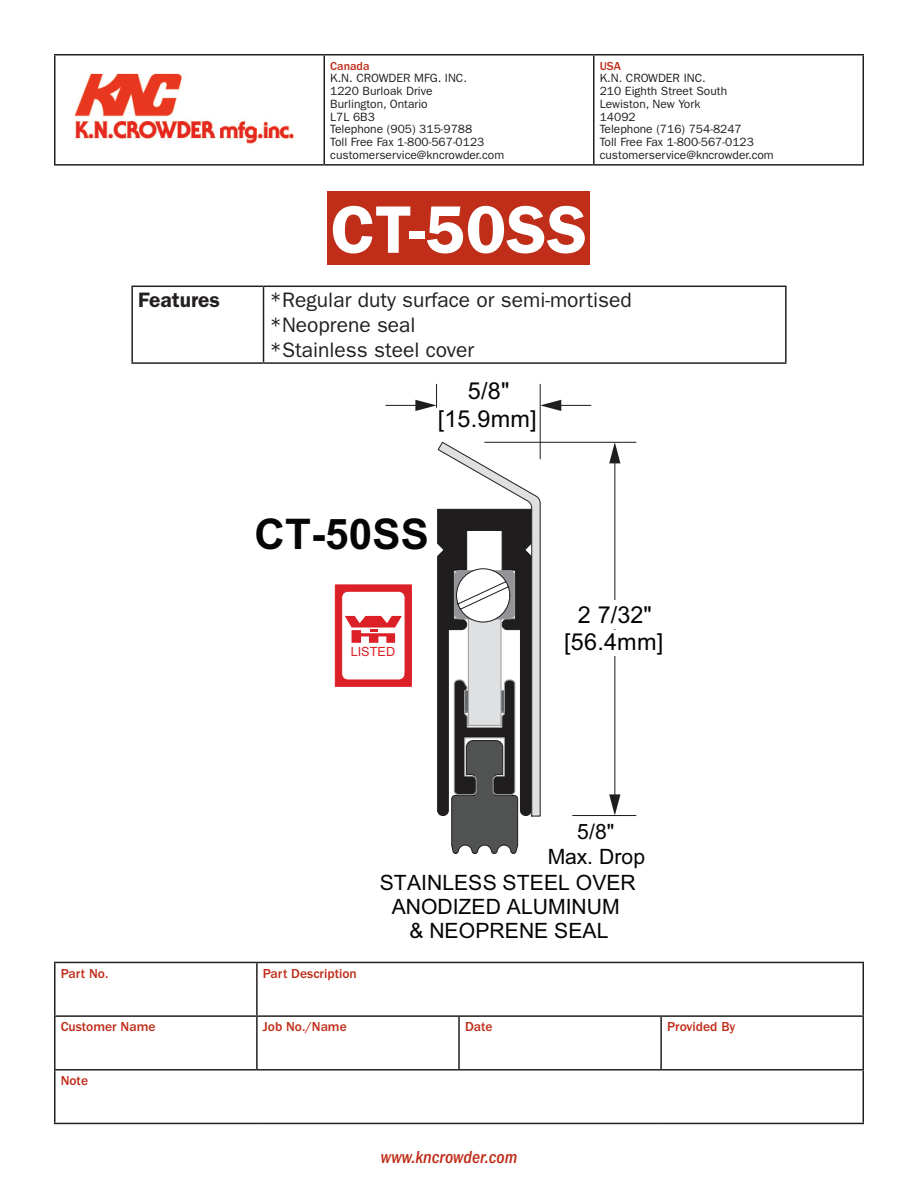
<style>
.page{position:relative;width:918px;height:1188px;background:#fff}
.page>*{position:absolute;margin:0;border:0;box-sizing:border-box;transform-origin:0 0}
.t1{font:600 67.5px "ITC Franklin Gothic Std";color:#fff}
.t2{font:700 42.3px "Arial";letter-spacing:.005em;color:#040504}
.t3{font:23.4px/27px "Arial";letter-spacing:.01em;color:#040504;text-align:center}
.t4{font:21.15px/24.3px "Arial";color:#040504;text-align:center}
.t5{font:21px "ITC Franklin Gothic Std";color:#231f20}
.t6{font:600 21px "ITC Franklin Gothic Std";color:#231f20}
.t7{font:italic 500 condensed 18px "ITC Franklin Gothic Std";color:#c02d19}
.t8{font:500 13.5px "ITC Franklin Gothic Std";color:#c02d19}
.t9{font:12.75px "Arial";color:#dc2027}
.t10{font:12px/12.8px "ITC Franklin Gothic Std";color:#231f20}
.t11{font:500 12px "ITC Franklin Gothic Std";color:#c02d19}
</style>
<div class="page">
<hr style="left:54px;top:962px;width:203px;height:1px;background:#231f20">
<hr style="left:54px;top:963px;width:2px;height:52px;background:#231f20">
<hr style="left:257px;top:962px;width:202px;height:1px;background:#231f20">
<hr style="left:256px;top:963px;width:2px;height:52px;background:#231f20">
<hr style="left:459px;top:962px;width:202px;height:1px;background:#231f20">
<hr style="left:661px;top:962px;width:203px;height:1px;background:#231f20">
<hr style="left:862px;top:963px;width:2px;height:52px;background:#231f20">
<hr style="left:54px;top:1015px;width:203px;height:2px;background:#231f20">
<hr style="left:54px;top:1017px;width:2px;height:52px;background:#231f20">
<hr style="left:257px;top:1015px;width:202px;height:2px;background:#231f20">
<hr style="left:256px;top:1017px;width:2px;height:52px;background:#231f20">
<hr style="left:459px;top:1015px;width:202px;height:2px;background:#231f20">
<hr style="left:458px;top:1017px;width:2px;height:52px;background:#231f20">
<hr style="left:661px;top:1015px;width:203px;height:2px;background:#231f20">
<hr style="left:660px;top:1017px;width:2px;height:52px;background:#231f20">
<hr style="left:862px;top:1017px;width:2px;height:52px;background:#231f20">
<hr style="left:54px;top:1069px;width:203px;height:2px;background:#231f20">
<hr style="left:54px;top:1071px;width:2px;height:52px;background:#231f20">
<hr style="left:257px;top:1069px;width:202px;height:2px;background:#231f20">
<hr style="left:459px;top:1069px;width:202px;height:2px;background:#231f20">
<hr style="left:661px;top:1069px;width:203px;height:2px;background:#231f20">
<hr style="left:862px;top:1071px;width:2px;height:52px;background:#231f20">
<hr style="left:54px;top:1123px;width:203px;height:1px;background:#231f20">
<hr style="left:257px;top:1123px;width:202px;height:1px;background:#231f20">
<hr style="left:459px;top:1123px;width:202px;height:1px;background:#231f20">
<hr style="left:661px;top:1123px;width:203px;height:1px;background:#231f20">
<hr style="left:54px;top:54px;width:270px;height:2px;background:#231f20">
<hr style="left:54px;top:56px;width:2px;height:108px;background:#231f20">
<hr style="left:324px;top:54px;width:270px;height:2px;background:#231f20">
<hr style="left:324px;top:56px;width:1px;height:108px;background:#231f20">
<hr style="left:594px;top:54px;width:270px;height:2px;background:#231f20">
<hr style="left:593px;top:56px;width:1px;height:108px;background:#231f20">
<hr style="left:862px;top:56px;width:2px;height:108px;background:#231f20">
<hr style="left:54px;top:164px;width:270px;height:2px;background:#231f20">
<hr style="left:324px;top:164px;width:270px;height:2px;background:#231f20">
<hr style="left:594px;top:164px;width:270px;height:2px;background:#231f20">
<img style="left:74px;top:73px;width:220px;height:71px">
<div style="left:328px;top:191px;width:262px;height:74px;background:#c02d19"></div>
<hr style="left:131px;top:286px;width:133px;height:1px;background:#231f20">
<hr style="left:131px;top:287px;width:2px;height:75px;background:#231f20">
<hr style="left:264px;top:286px;width:523px;height:1px;background:#231f20">
<hr style="left:263px;top:287px;width:1px;height:75px;background:#231f20">
<hr style="left:785px;top:287px;width:2px;height:75px;background:#231f20">
<hr style="left:131px;top:362px;width:133px;height:2px;background:#231f20">
<hr style="left:264px;top:362px;width:523px;height:2px;background:#231f20">
<svg style="left:335px;top:585px;width:77px;height:102px"></svg>
<svg style="left:437px;top:441px;width:104px;height:413px"></svg>
<hr style="left:540px;top:384px;width:1px;height:75px;background:#201d1e">
<svg style="left:415px;top:384px;width:22px;height:27px"></svg>
<hr style="left:386px;top:405px;width:30px;height:1px;background:#201d1e">
<svg style="left:540px;top:400px;width:21px;height:11px"></svg>
<hr style="left:560px;top:405px;width:31px;height:1px;background:#201d1e">
<hr style="left:485px;top:442px;width:151px;height:1px;background:#201d1e">
<hr style="left:573px;top:815px;width:63px;height:1px;background:#201d1e">
<svg style="left:609px;top:794px;width:11px;height:21px"></svg>
<svg style="left:609px;top:442px;width:11px;height:21px"></svg>
<hr style="left:614px;top:463px;width:1px;height:332px;background:#201d1e">
<div style="left:578px;top:601px;width:75px;height:28px;background:#fff"></div>
<div style="left:585px;top:630px;width:59px;height:26px;background:#fff"></div>
<p class="t11" style="left:330px;top:59px;width:41px">Canada</p>
<p class="t10" style="left:330px;top:72px;width:176px">K.N. CROWDER MFG. INC.<br>1220 Burloak Drive<br>Burlington, Ontario<br>L7L 6B3<br>Telephone (905) 315-9788<br>Toll Free Fax 1-800-567-0123 customerservice@kncrowder.com</p>
<p class="t11" style="left:600px;top:59px;width:23px">USA</p>
<p class="t10" style="left:600px;top:72px;width:176px">K.N. CROWDER INC.<br>210 Eighth Street South<br>Lewiston, New York<br>14092<br>Telephone (716) 754-8247<br>Toll Free Fax 1-800-567-0123 customerservice@kncrowder.com</p>
<p class="t1" style="left:331px;top:190px;width:258px">CT-50SS</p>
<p class="t6" style="left:138px;top:287px;width:83px">Features</p>
<p class="t5" style="left:270px;top:287px;width:364px">*Regular duty surface or semi-mortised</p>
<p class="t5" style="left:270px;top:313px;width:148px">*Neoprene seal</p>
<p class="t5" style="left:270px;top:338px;width:206px">*Stainless steel cover</p>
<p class="t3" style="left:438px;top:378px;width:101px">5/8" [15.9mm]</p>
<p class="t2" style="left:255px;top:506px;width:176px">CT-50SS</p>
<p class="t9" style="left:351px;top:643px;width:46px">LISTED</p>
<p class="t3" style="left:564px;top:602px;width:101px">2 7/32" [56.4mm]</p>
<p class="t4" style="left:548px;top:820px;width:99px">5/8"<br>Max. Drop</p>
<p class="t8" style="left:61px;top:966px;width:49px">Part No.</p>
<p class="t8" style="left:263px;top:966px;width:95px">Part Description</p>
<p class="t4" style="left:380px;top:871px;width:257px">STAINLESS STEEL OVER<br>ANODIZED ALUMINUM<br>&amp; NEOPRENE SEAL</p>
<p class="t8" style="left:61px;top:1019px;width:96px">Customer Name</p>
<p class="t8" style="left:263px;top:1019px;width:85px">Job No./Name</p>
<p class="t8" style="left:465px;top:1019px;width:29px">Date</p>
<p class="t8" style="left:667px;top:1019px;width:70px">Provided By</p>
<p class="t8" style="left:61px;top:1073px;width:29px">Note</p>
<h3 class="t7" style="left:381px;top:1147px;width:138px">www.kncrowder.com</h3>
</div>
